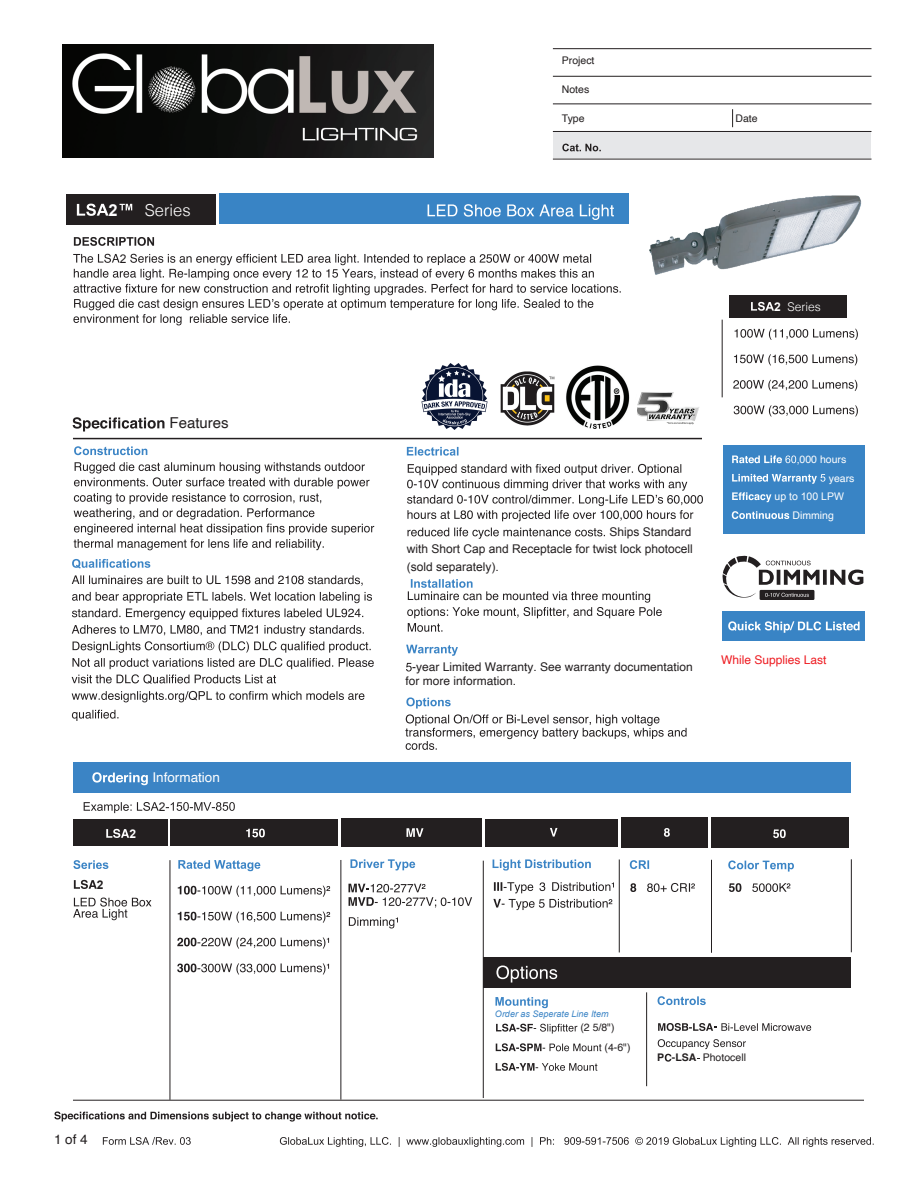
<style>
.page{position:relative;width:918px;height:1188px;background:#fff}
.page>*{position:absolute;margin:0;border:0;box-sizing:border-box;transform-origin:0 0}
.t1{font:300 16.5px "Helvetica";color:#fff}
.t2{font:700 16.5px "Arial";color:#fff}
.t3{font:15px "Helvetica";color:#231f20}
.t4{font:13.5px "Helvetica";color:#fff}
.t5{font:13.5px "Helvetica";color:#231f20}
.t6{font:12px/17.1px "Arial";color:#231f20;text-align:justify}
.t7{font:12px "Helvetica";color:#231f20}
.t8{font:12px "Helvetica";color:#ee1d23}
.t9{font:300 12px "Helvetica";color:#fff}
.t10{font:700 12px "Arial";color:#231f20}
.t11{font:700 12px "Arial";color:#fff}
.t12{font:10.5px/19.6px "Helvetica";color:#231f20}
.t13{font:10.5px/18.5px "Helvetica";color:#fff}
.t14{font:10.5px "Arial";color:#fff}
.t15{font:italic 9px "Arial";color:#3b84c5}
.s1{font-family:"Arial";font-weight:700}
.s2{font-weight:700}
</style>
<div class="page">
<div style="left:219px;top:194px;width:409px;height:30px;background:#3984c5"></div>
<div style="left:554px;top:132px;width:317px;height:26px;background:#e6e7e9"></div>
<svg style="left:562px;top:144px;width:39px;height:7px"></svg>
<hr style="left:553px;top:48px;width:319px;height:1px;background:#231f20">
<hr style="left:553px;top:76px;width:319px;height:1px;background:#231f20">
<hr style="left:553px;top:104px;width:319px;height:1px;background:#231f20">
<hr style="left:553px;top:131px;width:319px;height:1px;background:#231f20">
<hr style="left:553px;top:159px;width:319px;height:1px;background:#231f20">
<svg style="left:732px;top:109px;width:1px;height:18px"></svg>
<hr style="left:73px;top:438px;width:629px;height:1px;background:#231f20">
<div style="left:722px;top:612px;width:142px;height:29px;background:#3984c5"></div>
<div style="left:66px;top:195px;width:150px;height:30px;background:#231f20"></div>
<div style="left:730px;top:296px;width:117px;height:22px;background:#231f20"></div>
<svg style="left:73px;top:417px;width:91px;height:15px"></svg>
<hr style="left:722px;top:320px;width:1px;height:77px;background:#231f20">
<svg style="left:74px;top:446px;width:73px;height:9px"></svg>
<svg style="left:74px;top:462px;width:300px;height:88px"></svg>
<div style="left:73px;top:762px;width:777px;height:30px;background:#3b84c5"></div>
<div style="left:73px;top:819px;width:94px;height:27px;background:#231f20"></div>
<div style="left:170px;top:819px;width:168px;height:27px;background:#231f20"></div>
<div style="left:342px;top:818px;width:140px;height:29px;background:#231f20"></div>
<div style="left:486px;top:819px;width:132px;height:28px;background:#231f20"></div>
<div style="left:622px;top:818px;width:86px;height:30px;background:#231f20"></div>
<hr style="left:170px;top:860px;width:1px;height:240px;background:#231f20">
<svg style="left:178px;top:860px;width:82px;height:11px"></svg>
<svg style="left:178px;top:886px;width:152px;height:11px"></svg>
<svg style="left:178px;top:912px;width:152px;height:11px"></svg>
<svg style="left:177px;top:937px;width:152px;height:12px"></svg>
<svg style="left:177px;top:963px;width:152px;height:12px"></svg>
<hr style="left:340px;top:860px;width:1px;height:240px;background:#231f20">
<svg style="left:350px;top:859px;width:65px;height:11px"></svg>
<svg style="left:630px;top:860px;width:19px;height:9px"></svg>
<hr style="left:619px;top:859px;width:1px;height:93px;background:#231f20">
<svg style="left:728px;top:860px;width:66px;height:12px"></svg>
<hr style="left:73px;top:1100px;width:791px;height:1px;background:#231f20">
<hr style="left:851px;top:859px;width:1px;height:93px;background:#231f20">
<div style="left:484px;top:958px;width:367px;height:30px;background:#231f20"></div>
<hr style="left:646px;top:992px;width:1px;height:94px;background:#231f20">
<svg style="left:658px;top:996px;width:48px;height:9px"></svg>
<div style="left:723px;top:445px;width:142px;height:88px;background:#3984c5"></div>
<div style="left:760px;top:590px;width:54px;height:10px;background:#231f20"></div>
<svg style="left:722px;top:556px;width:141px;height:42px"></svg>
<div style="left:712px;top:818px;width:137px;height:30px;background:#231f20"></div>
<hr style="left:711px;top:860px;width:1px;height:93px;background:#231f20">
<img style="left:637px;top:392px;width:62px;height:33px">
<svg style="left:732px;top:455px;width:64px;height:8px"></svg>
<svg style="left:732px;top:474px;width:93px;height:10px"></svg>
<svg style="left:732px;top:492px;width:39px;height:10px"></svg>
<svg style="left:732px;top:511px;width:57px;height:8px"></svg>
<svg style="left:406px;top:663px;width:6px;height:9px"></svg>
<svg style="left:406px;top:645px;width:52px;height:11px"></svg>
<svg style="left:407px;top:447px;width:52px;height:9px"></svg>
<img style="left:63px;top:44px;width:370px;height:113px">
<svg style="left:54px;top:1112px;width:324px;height:10px"></svg>
<svg style="left:103px;top:1137px;width:88px;height:8px"></svg>
<svg style="left:280px;top:1137px;width:274px;height:10px"></svg>
<svg style="left:564px;top:1137px;width:65px;height:8px"></svg>
<svg style="left:635px;top:1137px;width:239px;height:10px"></svg>
<svg style="left:348px;top:884px;width:124px;height:24px"></svg>
<svg style="left:349px;top:917px;width:49px;height:11px"></svg>
<hr style="left:483px;top:861px;width:1px;height:237px;background:#231f20">
<svg style="left:630px;top:883px;width:6px;height:9px"></svg>
<svg style="left:647px;top:883px;width:48px;height:9px"></svg>
<img style="left:566px;top:365px;width:64px;height:64px">
<svg style="left:92px;top:772px;width:56px;height:13px"></svg>
<svg style="left:246px;top:829px;width:19px;height:8px"></svg>
<svg style="left:407px;top:828px;width:16px;height:9px"></svg>
<svg style="left:664px;top:828px;width:6px;height:9px"></svg>
<svg style="left:773px;top:829px;width:13px;height:9px"></svg>
<svg style="left:728px;top:621px;width:132px;height:12px"></svg>
<svg style="left:729px;top:883px;width:12px;height:9px"></svg>
<svg style="left:752px;top:883px;width:38px;height:9px"></svg>
<svg style="left:405px;top:697px;width:282px;height:53px"></svg>
<svg style="left:496px;top:966px;width:61px;height:17px"></svg>
<svg style="left:493px;top:859px;width:98px;height:12px"></svg>
<svg style="left:494px;top:882px;width:51px;height:11px"></svg>
<svg style="left:552px;top:882px;width:62px;height:9px"></svg>
<svg style="left:493px;top:899px;width:119px;height:11px"></svg>
<svg style="left:550px;top:828px;width:7px;height:9px"></svg>
<svg style="left:735px;top:329px;width:123px;height:11px"></svg>
<svg style="left:734px;top:354px;width:123px;height:11px"></svg>
<svg style="left:733px;top:380px;width:124px;height:11px"></svg>
<svg style="left:734px;top:405px;width:124px;height:12px"></svg>
<svg style="left:496px;top:1024px;width:81px;height:10px"></svg>
<svg style="left:496px;top:1043px;width:105px;height:8px"></svg>
<svg style="left:658px;top:1023px;width:153px;height:8px"></svg>
<svg style="left:658px;top:1039px;width:88px;height:23px"></svg>
<img style="left:649px;top:195px;width:213px;height:80px">
<svg style="left:73px;top:860px;width:35px;height:9px"></svg>
<svg style="left:74px;top:880px;width:23px;height:9px"></svg>
<svg style="left:73px;top:898px;width:78px;height:22px"></svg>
<svg style="left:106px;top:829px;width:23px;height:9px"></svg>
<svg style="left:84px;top:802px;width:75px;height:11px"></svg>
<svg style="left:166px;top:802px;width:69px;height:9px"></svg>
<svg style="left:77px;top:204px;width:32px;height:12px"></svg>
<svg style="left:120px;top:204px;width:12px;height:6px"></svg>
<svg style="left:428px;top:204px;width:186px;height:16px"></svg>
<svg style="left:74px;top:237px;width:80px;height:9px"></svg>
<svg style="left:73px;top:254px;width:548px;height:71px"></svg>
<svg style="left:751px;top:302px;width:23px;height:9px"></svg>
<svg style="left:496px;top:1063px;width:101px;height:8px"></svg>
<svg style="left:495px;top:997px;width:53px;height:11px"></svg>
<svg style="left:407px;top:464px;width:296px;height:57px"></svg>
<svg style="left:407px;top:527px;width:198px;height:12px"></svg>
<svg style="left:407px;top:579px;width:255px;height:53px"></svg>
<img style="left:422px;top:363px;width:66px;height:66px">
<svg style="left:72px;top:559px;width:78px;height:10px"></svg>
<svg style="left:72px;top:575px;width:291px;height:11px"></svg>
<svg style="left:72px;top:592px;width:302px;height:92px"></svg>
<svg style="left:72px;top:691px;width:292px;height:11px"></svg>
<svg style="left:72px;top:710px;width:47px;height:11px"></svg>
<img style="left:500px;top:371px;width:55px;height:55px">
<h1 class="t2" style="left:109px;top:199px;width:11px">2</h1>
<h1 class="t1" style="left:145px;top:196px;width:47px">Series</h1>
<p class="t6" style="left:120px;top:250px;width:8px">2</p>
<p class="t3" style="left:170px;top:412px;width:61px">Features</p>
<p class="t10" style="left:97px;top:877px;width:8px">2</p>
<p class="t11" style="left:129px;top:826px;width:8px">2</p>
<p class="t4" style="left:152px;top:767px;width:69px">Information</p>
<p class="t6" style="left:159px;top:798px;width:8px">2</p>
<p class="t5" style="left:54px;top:1129px;width:35px">1 of 4</p>
<p class="t12" style="left:562px;top:51px;width:34px">Project</p>
<p class="t12" style="left:562px;top:80px;width:29px">Notes</p>
<p class="t12" style="left:562px;top:109px;width:24px">Type</p>
<p class="t12" style="left:736px;top:109px;width:24px">Date</p>
<p class="t6" style="left:407px;top:524px;width:288px;text-indent:203px">Ships Standard with Short Cap and Receptacle for twist lock photocell (sold separately).</p>
<p class="t9" style="left:774px;top:296px;width:48px"><span class="s1">2</span> Series</p>
<p class="t13" style="left:829px;top:450px;width:27px;text-indent:-32px">,000 hours years</p>
<p class="t14" style="left:775px;top:489px;width:71px">up to 100 LPW</p>
<p class="t13" style="left:793px;top:506px;width:43px">Dimming</p>
<p class="t7" style="left:412px;top:658px;width:282px">-year Limited Warranty. See warranty documentation</p>
<p class="t7" style="left:406px;top:672px;width:112px">for more information.</p>
<p class="t8" style="left:721px;top:651px;width:107px">While Supplies Last</p>
<p class="t15" style="left:495px;top:1008px;width:115px">Order as Seperate Line Item</p>
<p class="t12" style="left:605px;top:1018px;width:27px;text-indent:-24px">(2 5/8") (4-6")</p>
<p class="t12" style="left:657px;top:1048px;width:90px"><span class="s2">P -LSA</span> Photocell</p>
</div>
